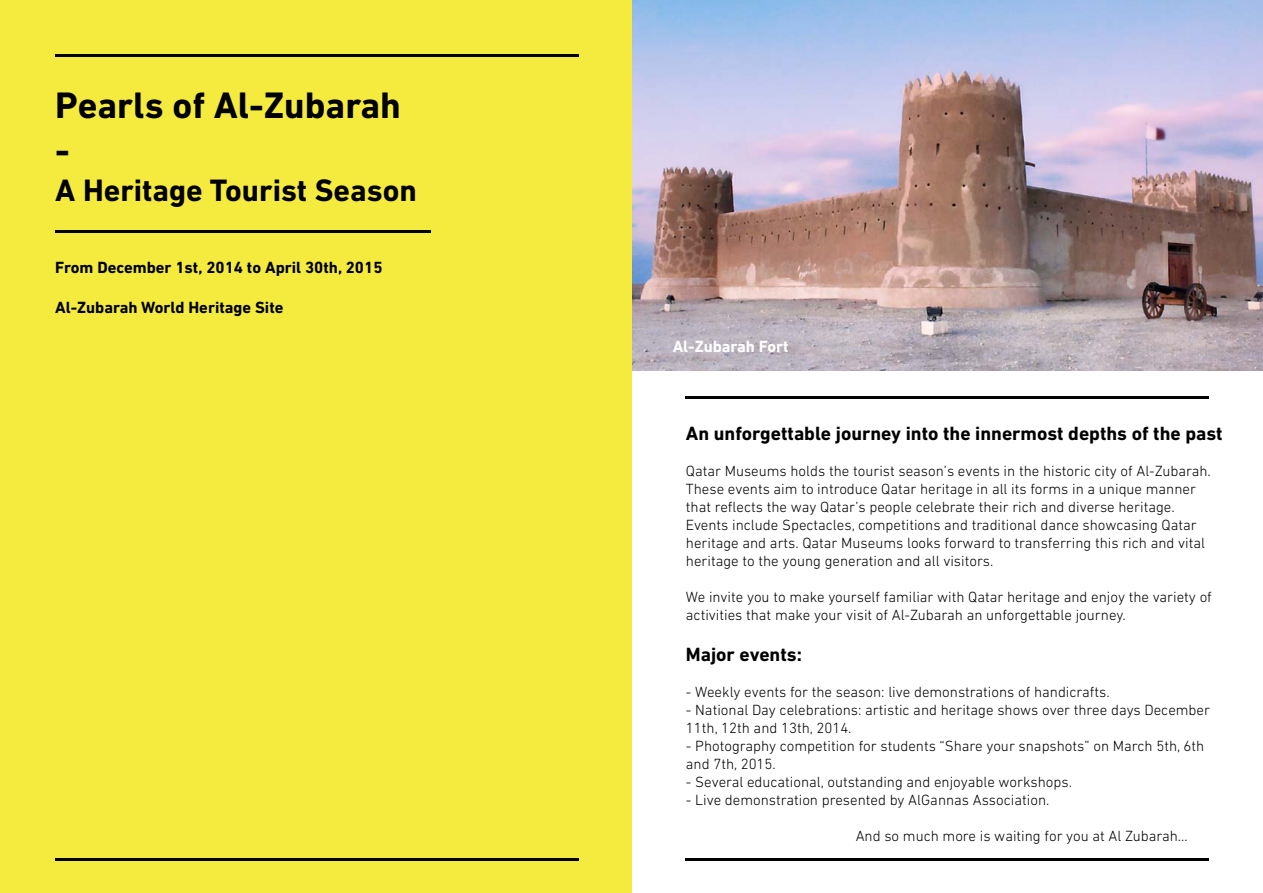
<style>
.page{position:relative;width:1263px;height:893px;background:#fff}
.page>*{position:absolute;margin:0;border:0;box-sizing:border-box;transform-origin:0 0}
.t1{font:700 37.5px/45px "DIN Next LT Pro";color:#000}
.t2{font:700 31.5px "DIN Next LT Pro";color:#000}
.t3{font:700 19.5px "DIN Next LT Pro";color:#000}
.t4{font:700 16.5px "DIN Next LT Pro";color:#000}
.t5{font:700 16.5px "DIN Next LT Pro";color:#fff}
.t6{font:300 15px/18px "DIN Next LT Pro";color:#000}
</style>
<div class="page">
<img style="left:631px;top:0;width:632px;height:371px">
<div style="left:0;top:0;width:631px;height:893px;background:#f4eb3e"></div>
<hr style="left:55px;top:54px;width:523px;height:2px;background:#000">
<hr style="left:55px;top:231px;width:376px;height:2px;background:#000">
<hr style="left:55px;top:859px;width:523px;height:2px;background:#000">
<hr style="left:686px;top:859px;width:523px;height:2px;background:#000">
<hr style="left:686px;top:396px;width:523px;height:2px;background:#000">
<h1 class="t1" style="left:55px;top:83px;width:347px">Pearls of Al-Zubarah -</h1>
<h2 class="t2" style="left:55px;top:172px;width:363px">A Heritage Tourist Season</h2>
<p class="t4" style="left:55px;top:258px;width:329px">From December 1st, 2014 to April 30th, 2015</p>
<p class="t4" style="left:55px;top:298px;width:230px">Al-Zubarah World Heritage Site</p>
<p class="t5" style="left:673px;top:336px;width:118px">Al-Zubarah Fort</p>
<h3 class="t3" style="left:686px;top:422px;width:538px">An unforgettable journey into the innermost depths of the past</h3>
<p class="t6" style="left:686px;top:461px;width:526px">Qatar Museums holds the tourist season’s events in the historic city of Al-Zubarah.<br>These events aim to introduce Qatar heritage in all its forms in a unique manner that reflects the way Qatar’s people celebrate their rich and diverse heritage.<br>Events include Spectacles, competitions and traditional dance showcasing Qatar heritage and arts. Qatar Museums looks forward to transferring this rich and vital heritage to the young generation and all visitors.</p>
<p class="t6" style="left:686px;top:587px;width:527px">We invite you to make yourself familiar with Qatar heritage and enjoy the variety of activities that make your visit of Al-Zubarah an unforgettable journey.</p>
<h3 class="t3" style="left:686px;top:643px;width:118px">Major events:</h3>
<p class="t6" style="left:686px;top:683px;width:425px">- Weekly events for the season: live demonstrations of handicrafts.</p>
<p class="t6" style="left:686px;top:701px;width:526px">- National Day celebrations: artistic and heritage shows over three days December<br>11th, 12th and 13th, 2014.</p>
<p class="t6" style="left:686px;top:737px;width:520px">- Photography competition for students “Share your snapshots” on March 5th, 6th and 7th, 2015.</p>
<p class="t6" style="left:686px;top:773px;width:388px">- Several educational, outstanding and enjoyable workshops.</p>
<p class="t6" style="left:686px;top:791px;width:365px">- Live demonstration presented by AlGannas Association.</p>
<p class="t6" style="left:856px;top:827px;width:334px">And so much more is waiting for you at Al Zubarah…</p>
</div>
